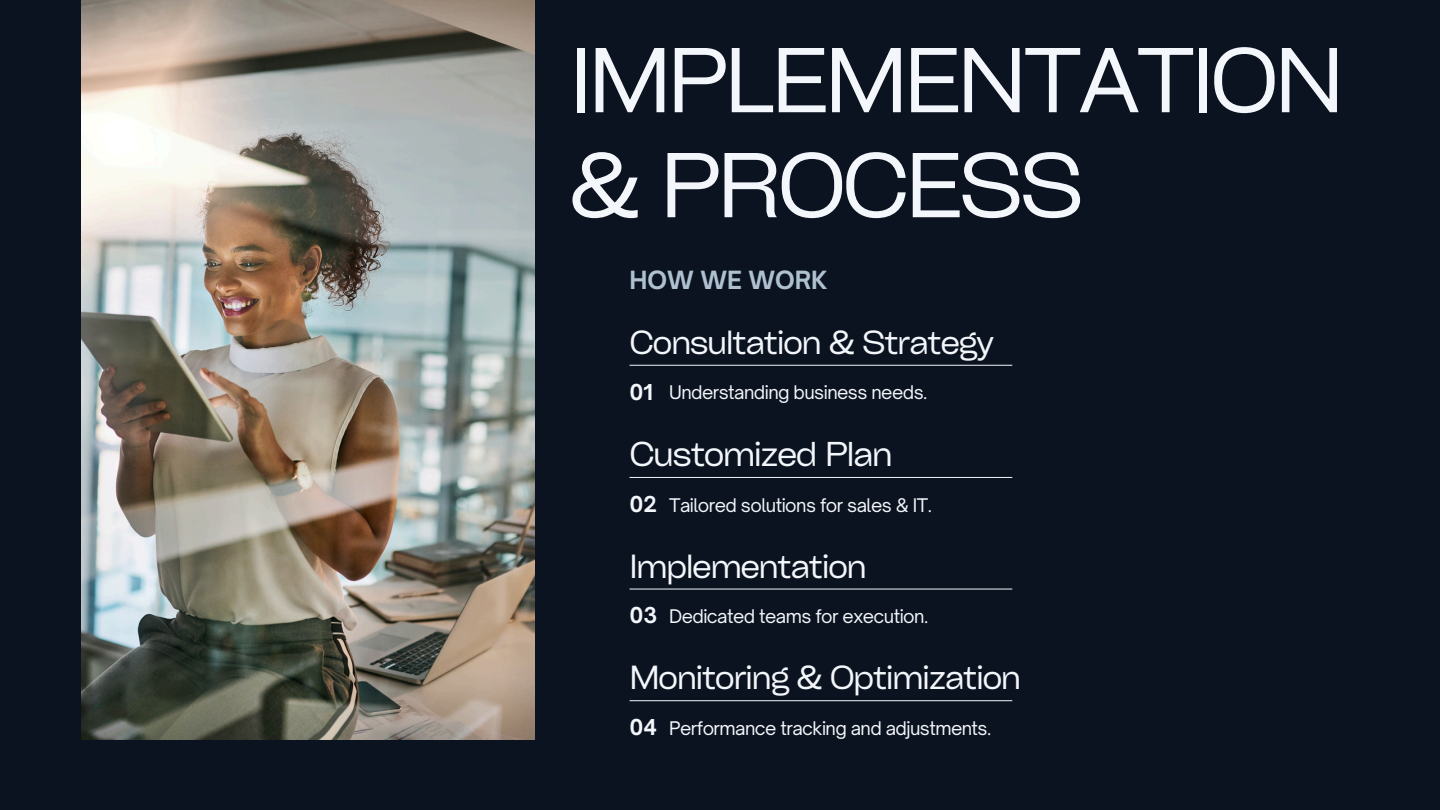
<style>
.page{position:relative;width:1440px;height:810px;background:#0b1320}
.page>*{position:absolute;margin:0;border:0;box-sizing:border-box;transform-origin:0 0}
.t1{font:88px/105px "Cy Grotesk Key";letter-spacing:-.05em;color:#f3f6fa}
.t2{font:33px "Cy Grotesk Key";letter-spacing:-.05em;color:#f3f6fa}
.t3{font:32px "Cy Grotesk Key";letter-spacing:-.05em;color:#f3f6fa}
.t4{font:700 24px "Open Sauce One";color:#afc1d0}
.t5{font:700 21px "Open Sauce One";color:#f3f6fa}
.t6{font:18px "Open Sauce One";letter-spacing:-.03em;color:#f3f6fa}
</style>
<div class="page">
<img style="left:81px;top:0;width:454px;height:740px">
<hr style="left:630px;top:365px;width:382px;height:1px;background:#f3f6fa">
<hr style="left:630px;top:589px;width:382px;height:1px;background:#f3f6fa">
<hr style="left:630px;top:477px;width:382px;height:1px;background:#f3f6fa">
<hr style="left:630px;top:700px;width:382px;height:1px;background:#f3f6fa">
<p class="t1" style="left:570px;top:25px;width:776px">IMPLEMENTATION &amp; PROCESS</p>
<p class="t4" style="left:630px;top:265px;width:199px">HOW WE WORK</p>
<h2 class="t3" style="left:630px;top:322px;width:366px">Consultation &amp; Strategy</h2>
<p class="t5" style="left:630px;top:379px;width:25px">01</p>
<h1 class="t6" style="left:669px;top:381px;width:260px">Understanding business needs.</h1>
<p class="t2" style="left:630px;top:433px;width:265px">Customized Plan</p>
<p class="t5" style="left:630px;top:491px;width:29px">02</p>
<h2 class="t6" style="left:669px;top:494px;width:264px">Tailored solutions for sales &amp; IT.</h2>
<p class="t3" style="left:630px;top:546px;width:239px">Implementation</p>
<p class="t5" style="left:630px;top:602px;width:29px">03</p>
<h3 class="t6" style="left:669px;top:605px;width:261px">Dedicated teams for execution.</h3>
<p class="t3" style="left:630px;top:657px;width:393px">Monitoring &amp; Optimization</p>
<h2 class="t5" style="left:630px;top:714px;width:29px">04</h2>
<p class="t6" style="left:669px;top:717px;width:324px">Performance tracking and adjustments.</p>
</div>
